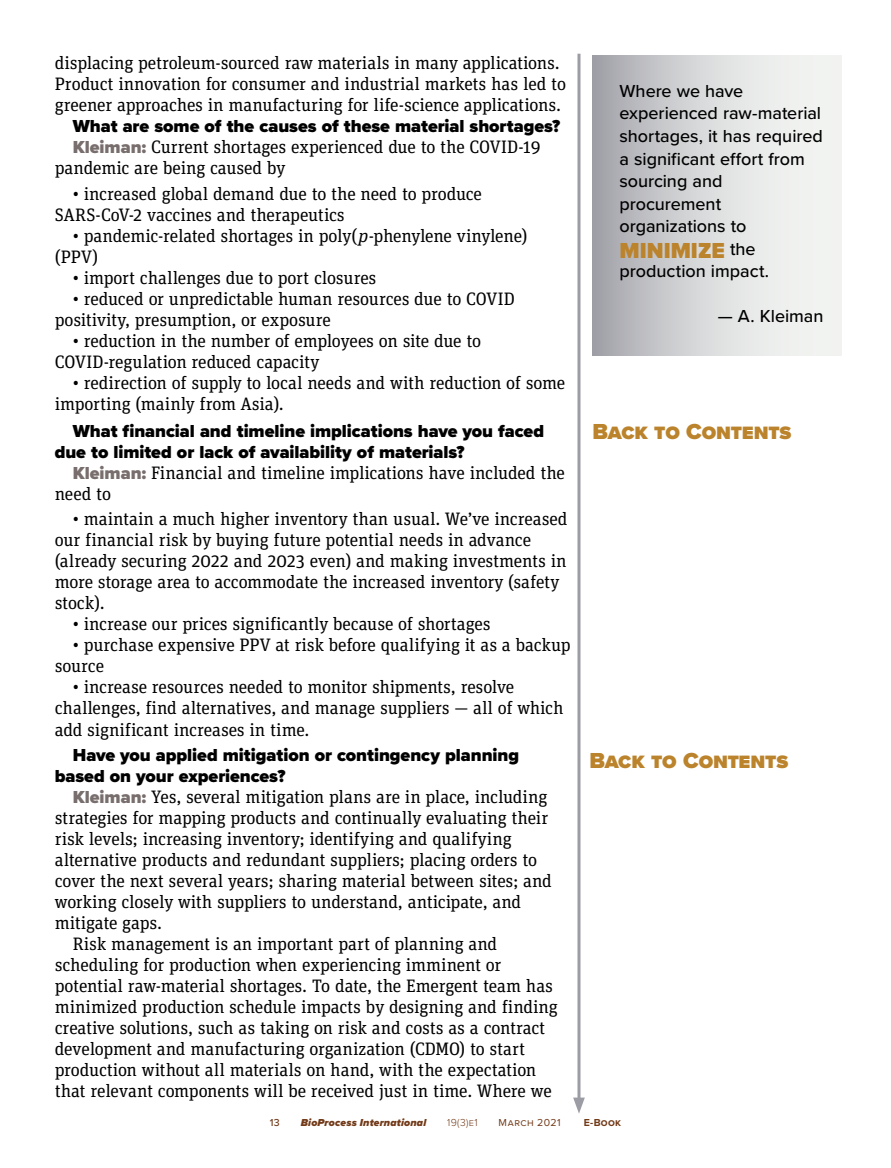
<style>
.page{position:relative;width:891px;height:1168px;background:#fff}
.page>*{position:absolute;margin:0;border:0;box-sizing:border-box;transform-origin:0 0}
.t1{font:900 22.5px "Proxima Nova";letter-spacing:-.005em;color:#bb832b}
.t2{font:18px/21px "Unit Slab Pro";letter-spacing:-.01em;color:#000}
.t3{font:900 18px/21px "Proxima Nova";letter-spacing:-.005em;color:#000}
.t4{font:500 18px/22.5px "Proxima Nova";letter-spacing:-.005em;color:#000}
.t5{font:italic 900 10.5px "Proxima Nova";letter-spacing:.015em;color:#723a18}
.t6{font:10.5px "Proxima Nova";letter-spacing:.05em;color:#723a18}
.t7{font:300 10.5px "Proxima Nova";color:#723a18}
.t8{font:700 10.5px "Proxima Nova";color:#723a18}
.t9{font:500 10.5px "Proxima Nova";color:#723a18}
.s1{font-family:"Proxima Nova";font-weight:900;color:#786e6d}
.s2{font-style:italic}
.s3{font-weight:500;font-size:18px;color:#000}
</style>
<div class="page">
<hr style="left:578px;top:54px;width:2px;height:1049px;background:#9b9ca4">
<svg style="left:573px;top:1097px;width:12px;height:16px"></svg>
<div style="left:592px;top:56px;width:250px;height:299px;background:linear-gradient(to right,#adadb3,#fffffe)"></div>
<p class="t2" style="left:55px;top:52px;width:513px">displacing petroleum-sourced raw materials in many applications.<br>Product innovation for consumer and industrial markets has led to greener approaches in manufacturing for life-science applications.</p>
<p class="t3" style="left:73px;top:116px;width:489px">What are some of the causes of these material shortages?</p>
<p class="t2" style="left:55px;top:136px;width:487px;text-indent:18px"><span class="s1">Kleiman:</span> Current shortages experienced due to the COVID-19 pandemic are being caused by</p>
<p class="t2" style="left:55px;top:182px;width:429px;text-indent:18px">• increased global demand due to the need to produce<br>SARS-CoV-2 vaccines and therapeutics</p>
<p class="t2" style="left:55px;top:224px;width:474px;text-indent:18px">• pandemic-related shortages in poly(<span class="s2">p</span>-phenylene vinylene) (PPV)</p>
<p class="t2" style="left:73px;top:266px;width:305px">• import challenges due to port closures</p>
<p class="t2" style="left:55px;top:287px;width:462px;text-indent:18px">• reduced or unpredictable human resources due to COVID positivity, presumption, or exposure</p>
<p class="t2" style="left:55px;top:329px;width:428px;text-indent:18px">• reduction in the number of employees on site due to<br>COVID-regulation reduced capacity</p>
<p class="t2" style="left:55px;top:371px;width:512px;text-indent:18px">• redirection of supply to local needs and with reduction of some importing (mainly from Asia).</p>
<p class="t3" style="left:55px;top:420px;width:491px;text-indent:18px">What financial and timeline implications have you faced due to limited or lack of availability of materials?</p>
<p class="t2" style="left:55px;top:461px;width:512px;text-indent:18px"><span class="s1">Kleiman:</span> Financial and timeline implications have included the need to</p>
<p class="t2" style="left:55px;top:508px;width:514px;text-indent:18px">• maintain a much higher inventory than usual. We’ve increased our financial risk by buying future potential needs in advance (already securing 2022 and 2023 even) and making investments in more storage area to accommodate the increased inventory (safety stock).</p>
<p class="t2" style="left:73px;top:613px;width:419px">• increase our prices significantly because of shortages</p>
<p class="t2" style="left:55px;top:634px;width:517px;text-indent:18px">• purchase expensive PPV at risk before qualifying it as a backup source</p>
<p class="t2" style="left:55px;top:676px;width:510px;text-indent:18px">• increase resources needed to monitor shipments, resolve challenges, find alternatives, and manage suppliers — all of which add significant increases in time.</p>
<p class="t3" style="left:55px;top:744px;width:466px;text-indent:18px">Have you applied mitigation or contingency planning based on your experiences?</p>
<p class="t2" style="left:73px;top:786px;width:476px"><span class="s1">Kleiman:</span> Yes, several mitigation plans are in place, including</p>
<p class="t2" style="left:55px;top:807px;width:495px">strategies for mapping products and continually evaluating their</p>
<p class="t2" style="left:55px;top:828px;width:458px">risk levels; increasing inventory; identifying and qualifying</p>
<p class="t2" style="left:55px;top:849px;width:484px">alternative products and redundant suppliers; placing orders to</p>
<p class="t2" style="left:55px;top:870px;width:499px">cover the next several years; sharing material between sites; and</p>
<p class="t2" style="left:55px;top:891px;width:468px">working closely with suppliers to understand, anticipate, and</p>
<p class="t2" style="left:55px;top:912px;width:109px">mitigate gaps.</p>
<p class="t2" style="left:73px;top:933px;width:426px">Risk management is an important part of planning and</p>
<p class="t2" style="left:55px;top:954px;width:448px">scheduling for production when experiencing imminent or</p>
<p class="t2" style="left:55px;top:975px;width:500px">potential raw-material shortages. To date, the Emergent team has</p>
<p class="t2" style="left:55px;top:996px;width:504px">minimized production schedule impacts by designing and finding</p>
<p class="t2" style="left:55px;top:1017px;width:492px">creative solutions, such as taking on risk and costs as a contract</p>
<p class="t2" style="left:55px;top:1038px;width:472px">development and manufacturing organization (CDMO) to start</p>
<p class="t2" style="left:55px;top:1059px;width:483px">production without all materials on hand, with the expectation</p>
<p class="t2" style="left:55px;top:1080px;width:499px">that relevant components will be received just in time. Where we</p>
<p class="t4" style="left:620px;top:79px;width:205px">Where we have experienced raw-material shortages, it has required a significant effort from sourcing and procurement organizations to</p>
<p class="t1" style="left:620px;top:233px;width:138px">MINIMIZE <span class="s3">the</span></p>
<p class="t4" style="left:619px;top:259px;width:151px">production impact.</p>
<p class="t4" style="left:718px;top:304px;width:107px">— A. Kleiman</p>
<p class="t1" style="left:592px;top:415px;width:201px">Back to Contents</p>
<p class="t1" style="left:589px;top:744px;width:201px">Back to Contents</p>
<p class="t9" style="left:270px;top:1115px;width:11px">13</p>
<p class="t5" style="left:301px;top:1115px;width:127px">BioProcess International</p>
<p class="t7" style="left:447px;top:1115px;width:32px">19(3)e1</p>
<p class="t6" style="left:499px;top:1115px;width:64px">March 2021</p>
<p class="t8" style="left:584px;top:1115px;width:39px">E-Book</p>
</div>
